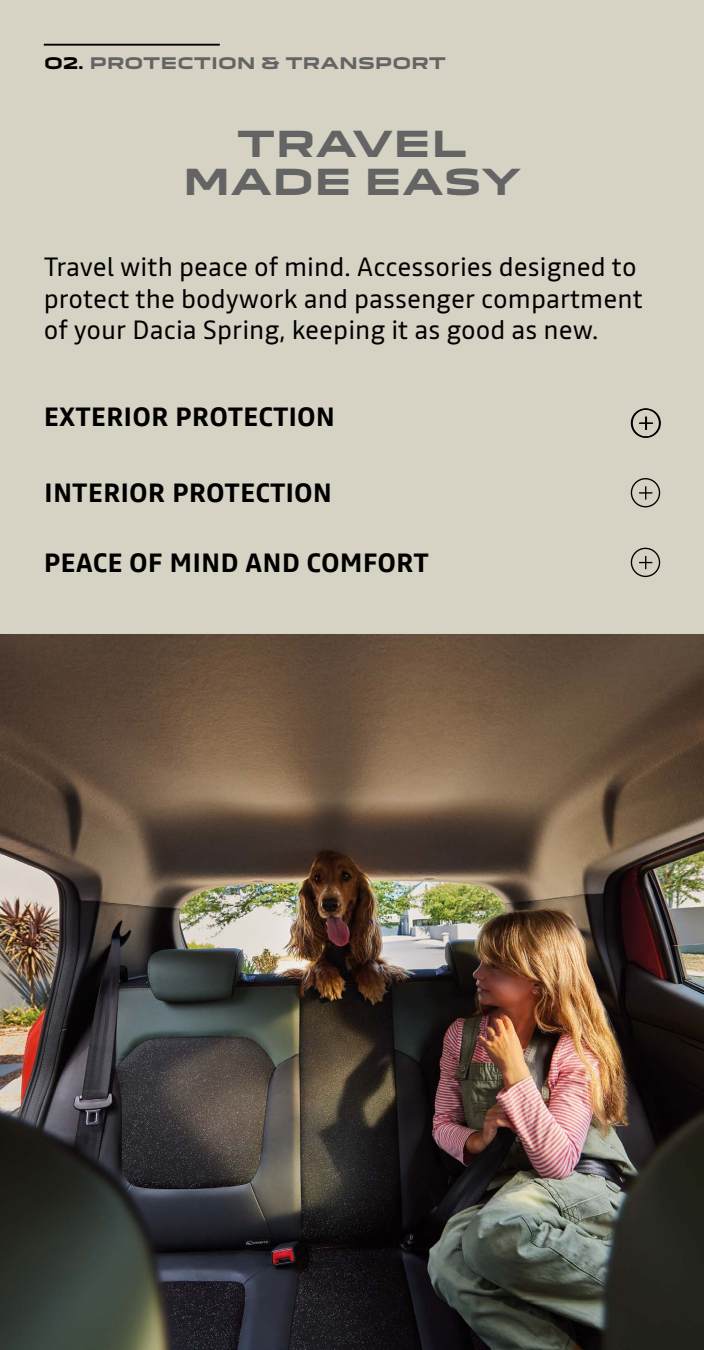
<style>
.page{position:relative;width:704px;height:1350px;background:#fff}
.page>*{position:absolute;margin:0;border:0;box-sizing:border-box;transform-origin:0 0}
.t1{font:700 35px/38.1px "Dacia Block Extended";color:#646464;text-align:center}
.t2{font:26.25px/31.2px "Read";color:#000}
.t3{font:700 26.25px "Read";color:#000}
.t4{font:700 15.62px "Dacia Block Extended";color:#646464}
.s1{color:#000}
</style>
<div class="page">
<div style="left:0;top:0;width:703px;height:1350px;background:#d6d2c4"></div>
<img style="left:0;top:635px;width:703px;height:715px">
<hr style="left:44px;top:44px;width:176px;height:2px;background:#000">
<div style="left:631px;top:408px;width:29px;height:30px;border:1px solid #000;border-radius:50%"></div>
<div style="left:630px;top:408px;width:29px;height:30px;border:1px solid #000;border-radius:50%"></div>
<svg style="left:639px;top:417px;width:13px;height:13px"></svg>
<div style="left:630px;top:478px;width:29px;height:29px;border:1px solid #000;border-radius:50%"></div>
<svg style="left:639px;top:486px;width:13px;height:14px"></svg>
<div style="left:630px;top:548px;width:29px;height:29px;border:1px solid #000;border-radius:50%"></div>
<svg style="left:639px;top:556px;width:13px;height:13px"></svg>
<p class="t4" style="left:44px;top:54px;width:403px"><span class="s1">O2.</span> PROTECTION &amp; TRANSPORT</p>
<h1 class="t1" style="left:182px;top:126px;width:340px">TRAVEL<br>MADE EASY</h1>
<p class="t2" style="left:44px;top:251px;width:600px">Travel with peace of mind. Accessories designed to protect the bodywork and passenger compartment of your Dacia Spring, keeping it as good as new.</p>
<p class="t3" style="left:44px;top:398px;width:292px">EXTERIOR PROTECTION</p>
<p class="t3" style="left:44px;top:474px;width:289px">INTERIOR PROTECTION</p>
<p class="t3" style="left:44px;top:544px;width:386px">PEACE OF MIND AND COMFORT</p>
</div>
